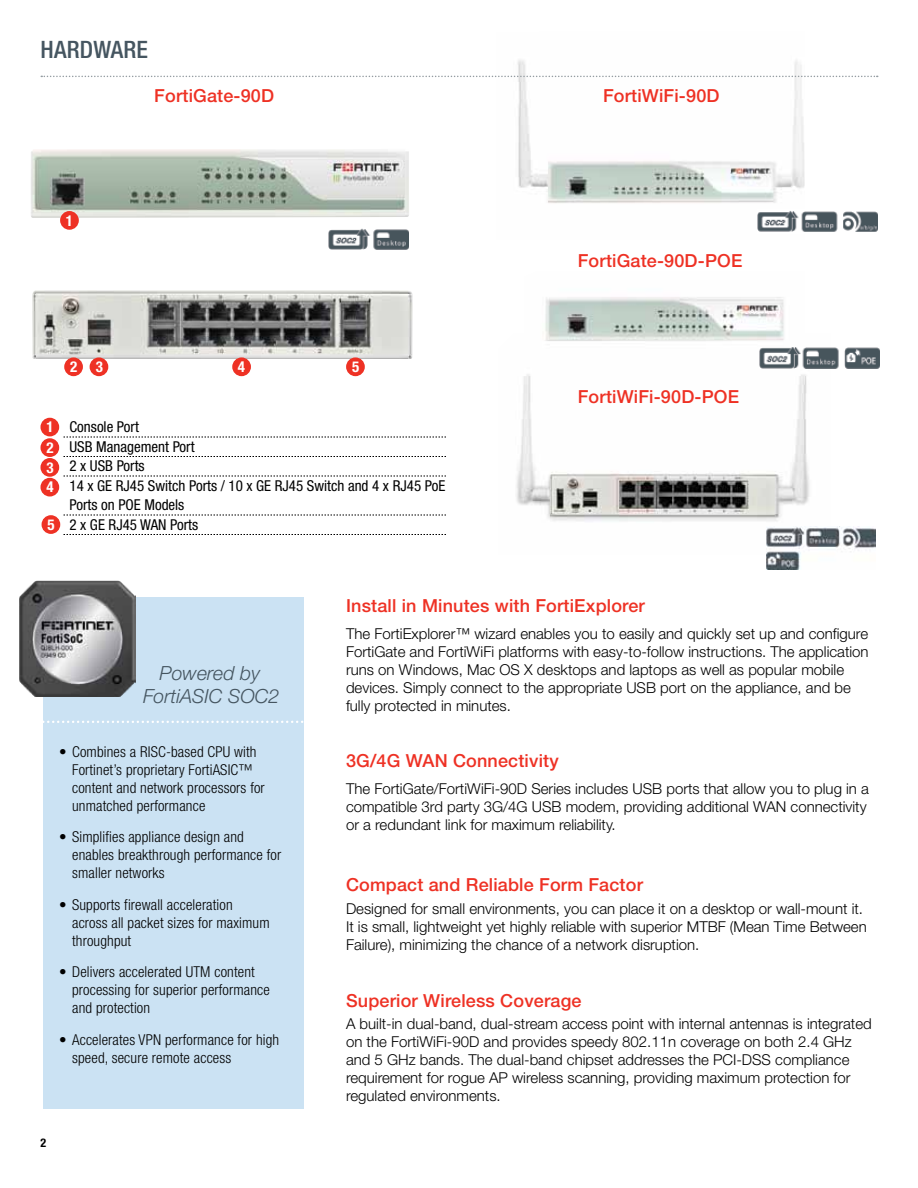
<style>
.page{position:relative;width:918px;height:1188px;background:#fff}
.page>*{position:absolute;margin:0;border:0;box-sizing:border-box;transform-origin:0 0}
.t1{font:500 condensed 24px "Helvetica Neue LT Std";letter-spacing:.01em;color:#455560}
.t2{font:italic 300 19.5px/22.5px "Helvetica Neue LT Std";color:#455560;text-align:center}
.t3{font:500 18px "Helvetica Neue LT Std";letter-spacing:.01em;color:#ee3124}
.t4{font:300 15px/18px "Helvetica Neue LT Std";color:#000}
.t5{font:300 condensed 15px/18px "Helvetica Neue LT Std";letter-spacing:.01em;color:#000}
.t6{font:condensed 15px/19.5px "Helvetica Neue LT Std";color:#000}
.t7{font:700 condensed 15px/20.1px "Helvetica Neue LT Std";color:#fff;text-align:justify}
.t8{font:700 condensed 12px "Helvetica Neue LT Std";color:#000}
</style>
<div class="page">
<img style="left:498px;top:60px;width:307px;height:170px">
<svg style="left:41px;top:76px;width:837px;height:1px"></svg>
<img style="left:32px;top:290px;width:380px;height:69px">
<img style="left:758px;top:209px;width:119px;height:23px">
<img style="left:329px;top:229px;width:80px;height:20px">
<div style="left:90px;top:358px;width:18px;height:17px;background:#ee3124;border-radius:50%"></div>
<div style="left:90px;top:357px;width:18px;height:19px;border:2px solid #ee3124;border-radius:50%"></div>
<div style="left:65px;top:358px;width:17px;height:17px;background:#ee3124;border-radius:50%"></div>
<div style="left:64px;top:357px;width:19px;height:19px;border:2px solid #ee3124;border-radius:50%"></div>
<div style="left:233px;top:358px;width:17px;height:17px;background:#ee3124;border-radius:50%"></div>
<div style="left:232px;top:357px;width:19px;height:19px;border:2px solid #ee3124;border-radius:50%"></div>
<svg style="left:64px;top:437px;width:382px;height:1px"></svg>
<svg style="left:64px;top:456px;width:382px;height:1px"></svg>
<svg style="left:64px;top:476px;width:382px;height:1px"></svg>
<svg style="left:64px;top:515px;width:382px;height:1px"></svg>
<svg style="left:64px;top:534px;width:382px;height:1px"></svg>
<div style="left:41px;top:418px;width:17px;height:18px;background:#ee3124;border-radius:50%"></div>
<div style="left:41px;top:418px;width:18px;height:18px;border:2px solid #ee3124;border-radius:50%"></div>
<div style="left:41px;top:439px;width:17px;height:17px;background:#ee3124;border-radius:50%"></div>
<div style="left:41px;top:438px;width:18px;height:19px;border:2px solid #ee3124;border-radius:50%"></div>
<div style="left:41px;top:459px;width:17px;height:17px;background:#ee3124;border-radius:50%"></div>
<div style="left:41px;top:458px;width:18px;height:19px;border:2px solid #ee3124;border-radius:50%"></div>
<img style="left:31px;top:149px;width:378px;height:69px">
<div style="left:347px;top:358px;width:17px;height:17px;background:#ee3124;border-radius:50%"></div>
<div style="left:346px;top:357px;width:19px;height:19px;border:2px solid #ee3124;border-radius:50%"></div>
<div style="left:41px;top:479px;width:17px;height:17px;background:#ee3124;border-radius:50%"></div>
<div style="left:41px;top:478px;width:18px;height:19px;border:2px solid #ee3124;border-radius:50%"></div>
<div style="left:43px;top:598px;width:261px;height:511px;background:#cbe2f3"></div>
<svg style="left:43px;top:721px;width:261px;height:2px"></svg>
<img style="left:19px;top:580px;width:117px;height:117px">
<div style="left:61px;top:212px;width:17px;height:17px;background:#ee3124;border-radius:50%"></div>
<div style="left:60px;top:211px;width:19px;height:19px;border:2px solid #ee3124;border-radius:50%"></div>
<div style="left:42px;top:516px;width:18px;height:17px;background:#ee3124;border-radius:50%"></div>
<div style="left:42px;top:515px;width:18px;height:19px;border:2px solid #ee3124;border-radius:50%"></div>
<img style="left:516px;top:352px;width:314px;height:169px">
<img style="left:545px;top:297px;width:239px;height:55px">
<img style="left:760px;top:347px;width:120px;height:21px">
<img style="left:766px;top:526px;width:109px;height:43px">
<h1 class="t1" style="left:40px;top:35px;width:109px">HARDWARE</h1>
<p class="t3" style="left:154px;top:85px;width:121px">FortiGate-90D</p>
<p class="t7" style="left:66px;top:210px;width:9px">1</p>
<p class="t7" style="left:70px;top:356px;width:34px">2 3</p>
<p class="t7" style="left:238px;top:356px;width:9px">4</p>
<p class="t7" style="left:352px;top:356px;width:9px">5</p>
<p class="t7" style="left:47px;top:417px;width:9px">1<br>2<br>3</p>
<p class="t7" style="left:47px;top:477px;width:9px">4</p>
<p class="t7" style="left:48px;top:514px;width:9px">5</p>
<p class="t6" style="left:70px;top:417px;width:377px">Console Port<br>USB Management Port<br>2 x USB Ports<br>14 x GE RJ45 Switch Ports / 10 x GE RJ45 Switch and 4 x RJ45 PoE<br>Ports on POE Models<br>2 x GE RJ45 WAN Ports</p>
<p class="t3" style="left:603px;top:85px;width:118px">FortiWiFi-90D</p>
<p class="t3" style="left:578px;top:249px;width:166px">FortiGate-90D-POE</p>
<p class="t3" style="left:578px;top:385px;width:163px">FortiWiFi-90D-POE</p>
<h2 class="t2" style="left:143px;top:662px;width:138px">Powered by<br>FortiASIC SOC2</h2>
<p class="t5" style="left:72px;top:742px;width:194px;text-indent:-13px">• Combines a RISC-based CPU with<br>Fortinet’s proprietary FortiASIC™ content and network processors for unmatched performance</p>
<p class="t5" style="left:72px;top:828px;width:211px;text-indent:-13px">• Simplifies appliance design and enables breakthrough performance for smaller networks</p>
<p class="t5" style="left:72px;top:895px;width:199px;text-indent:-13px">• Supports firewall acceleration across all packet sizes for maximum throughput</p>
<p class="t5" style="left:72px;top:963px;width:199px;text-indent:-13px">• Delivers accelerated UTM content processing for superior performance and protection</p>
<p class="t5" style="left:72px;top:1030px;width:209px;text-indent:-13px">• Accelerates VPN performance for high speed, secure remote access</p>
<p class="t8" style="left:40px;top:1136px;width:7px">2</p>
<p class="t3" style="left:346px;top:595px;width:300px">Install in Minutes with FortiExplorer</p>
<p class="t4" style="left:346px;top:625px;width:524px">The FortiExplorer™ wizard enables you to easily and quickly set up and configure FortiGate and FortiWiFi platforms with easy-to-follow instructions. The application runs on Windows, Mac OS X desktops and laptops as well as popular mobile devices. Simply connect to the appropriate USB port on the appliance, and be fully protected in minutes.</p>
<p class="t3" style="left:346px;top:750px;width:214px">3G/4G WAN Connectivity</p>
<p class="t4" style="left:346px;top:779px;width:524px">The FortiGate/FortiWiFi-90D Series includes USB ports that allow you to plug in a compatible 3rd party 3G/4G USB modem, providing additional WAN connectivity or a redundant link for maximum reliability.</p>
<p class="t3" style="left:346px;top:874px;width:299px">Compact and Reliable Form Factor</p>
<p class="t4" style="left:346px;top:899px;width:522px">Designed for small environments, you can place it on a desktop or wall-mount it.<br>It is small, lightweight yet highly reliable with superior MTBF (Mean Time Between<br>Failure), minimizing the chance of a network disruption.</p>
<p class="t3" style="left:346px;top:990px;width:237px">Superior Wireless Coverage</p>
<p class="t4" style="left:346px;top:1015px;width:527px">A built-in dual-band, dual-stream access point with internal antennas is integrated on the FortiWiFi-90D and provides speedy 802.11n coverage on both 2.4 GHz and 5 GHz bands. The dual-band chipset addresses the PCI-DSS compliance requirement for rogue AP wireless scanning, providing maximum protection for regulated environments.</p>
</div>
